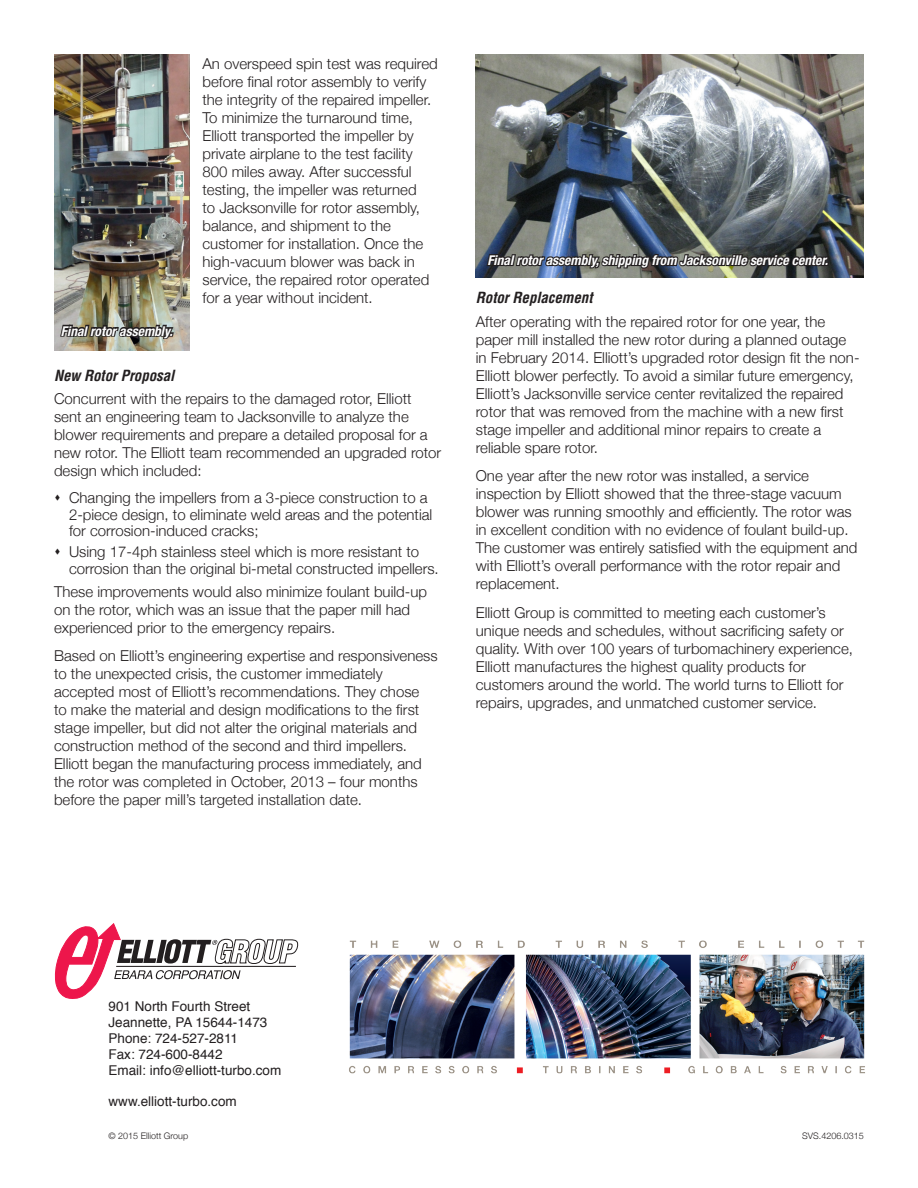
<style>
.page{position:relative;width:918px;height:1188px;background:#fff}
.page>*{position:absolute;margin:0;border:0;box-sizing:border-box;transform-origin:0 0}
.Body_text{font:300 15px/18px "Helvetica Neue";color:#231f20}
.Sub_sub_header{font:italic 700 condensed 15px "Helvetica";letter-spacing:-.005em;color:#231f20}
.t1{font:13.5px "Helvetica";color:#231f20}
.t2{font:italic 700 condensed 13.5px "Helvetica Neue LT Com";color:#fff}
.t3{font:300 9px "Helvetica Neue";color:#231f20}
</style>
<div class="page">
<img style="left:54px;top:54px;width:136px;height:296px">
<img style="left:59px;top:309px;width:116px;height:42px">
<img style="left:349px;top:940px;width:516px;height:134px">
<svg style="left:54px;top:924px;width:245px;height:75px"></svg>
<hr style="left:116px;top:966px;width:180px;height:1px;background:#231f20">
<img style="left:476px;top:54px;width:388px;height:223px">
<svg style="left:485px;top:235px;width:345px;height:43px;background:#545a5d"></svg>
<p class="Body_text" style="left:202px;top:53px;width:237px">An overspeed spin test was required before final rotor assembly to verify the integrity of the repaired impeller.<br>To minimize the turnaround time, Elliott transported the impeller by private airplane to the test facility 800 miles away. After successful testing, the impeller was returned<br>to Jacksonville for rotor assembly, balance, and shipment to the customer for installation. Once the high-vacuum blower was back in service, the repaired rotor operated for a year without incident.</p>
<p class="t2" style="left:61px;top:323px;width:113px">Final rotor assembly.</p>
<p class="Sub_sub_header" style="left:54px;top:366px;width:122px">New Rotor Proposal</p>
<p class="Body_text" style="left:54px;top:389px;width:389px">Concurrent with the repairs to the damaged rotor, Elliott sent an engineering team to Jacksonville to analyze the blower requirements and prepare a detailed proposal for a new rotor. The Elliott team recommended an upgraded rotor design which included:</p>
<p class="Body_text" style="left:69px;top:489px;width:365px;line-height:16.5px">Changing the impellers from a 3-piece construction to a<br>2-piece design, to eliminate weld areas and the potential for corrosion-induced cracks;</p>
<p class="Body_text" style="left:69px;top:543px;width:371px;line-height:16.5px">Using 17-4ph stainless steel which is more resistant to corrosion than the original bi-metal constructed impellers.</p>
<p class="Body_text" style="left:54px;top:581px;width:375px">These improvements would also minimize foulant build-up on the rotor, which was an issue that the paper mill had experienced prior to the emergency repairs.</p>
<p class="Body_text" style="left:54px;top:646px;width:385px">Based on Elliott’s engineering expertise and responsiveness to the unexpected crisis, the customer immediately accepted most of Elliott’s recommendations. They chose<br>to make the material and design modifications to the first stage impeller, but did not alter the original materials and construction method of the second and third impellers.<br>Elliott began the manufacturing process immediately, and the rotor was completed in October, 2013 – four months before the paper mill’s targeted installation date.</p>
<p class="t2" style="left:487px;top:252px;width:342px">Final rotor assembly, shipping from Jacksonville service center.</p>
<p class="Sub_sub_header" style="left:476px;top:289px;width:118px">Rotor Replacement</p>
<p class="Body_text" style="left:476px;top:311px;width:385px">After operating with the repaired rotor for one year, the paper mill installed the new rotor during a planned outage in February 2014. Elliott’s upgraded rotor design fit the non-Elliott blower perfectly. To avoid a similar future emergency, Elliott’s Jacksonville service center revitalized the repaired rotor that was removed from the machine with a new first stage impeller and additional minor repairs to create a reliable spare rotor.</p>
<p class="Body_text" style="left:476px;top:466px;width:383px">One year after the new rotor was installed, a service inspection by Elliott showed that the three-stage vacuum blower was running smoothly and efficiently. The rotor was in excellent condition with no evidence of foulant build-up.<br>The customer was entirely satisfied with the equipment and with Elliott’s overall performance with the rotor repair and replacement.</p>
<p class="Body_text" style="left:476px;top:603px;width:379px">Elliott Group is committed to meeting each customer’s unique needs and schedules, without sacrificing safety or quality. With over 100 years of turbomachinery experience, Elliott manufactures the highest quality products for customers around the world. The world turns to Elliott for repairs, upgrades, and unmatched customer service.</p>
<p class="t1" style="left:109px;top:995px;width:143px">901 North Fourth Street</p>
<p class="t1" style="left:109px;top:1012px;width:160px">Jeannette, PA 15644-1473</p>
<p class="t1" style="left:109px;top:1028px;width:131px">Phone: 724-527-2811</p>
<p class="t1" style="left:109px;top:1044px;width:116px">Fax: 724-600-8442</p>
<p class="t1" style="left:109px;top:1060px;width:174px">Email: info@elliott-turbo.com</p>
<p class="t1" style="left:109px;top:1091px;width:130px">www.elliott-turbo.com</p>
<p class="t3" style="left:109px;top:1129px;width:81px">© 2015 Elliott Group</p>
<p class="t3" style="left:802px;top:1129px;width:63px">SVS.4206.0315</p>
</div>
